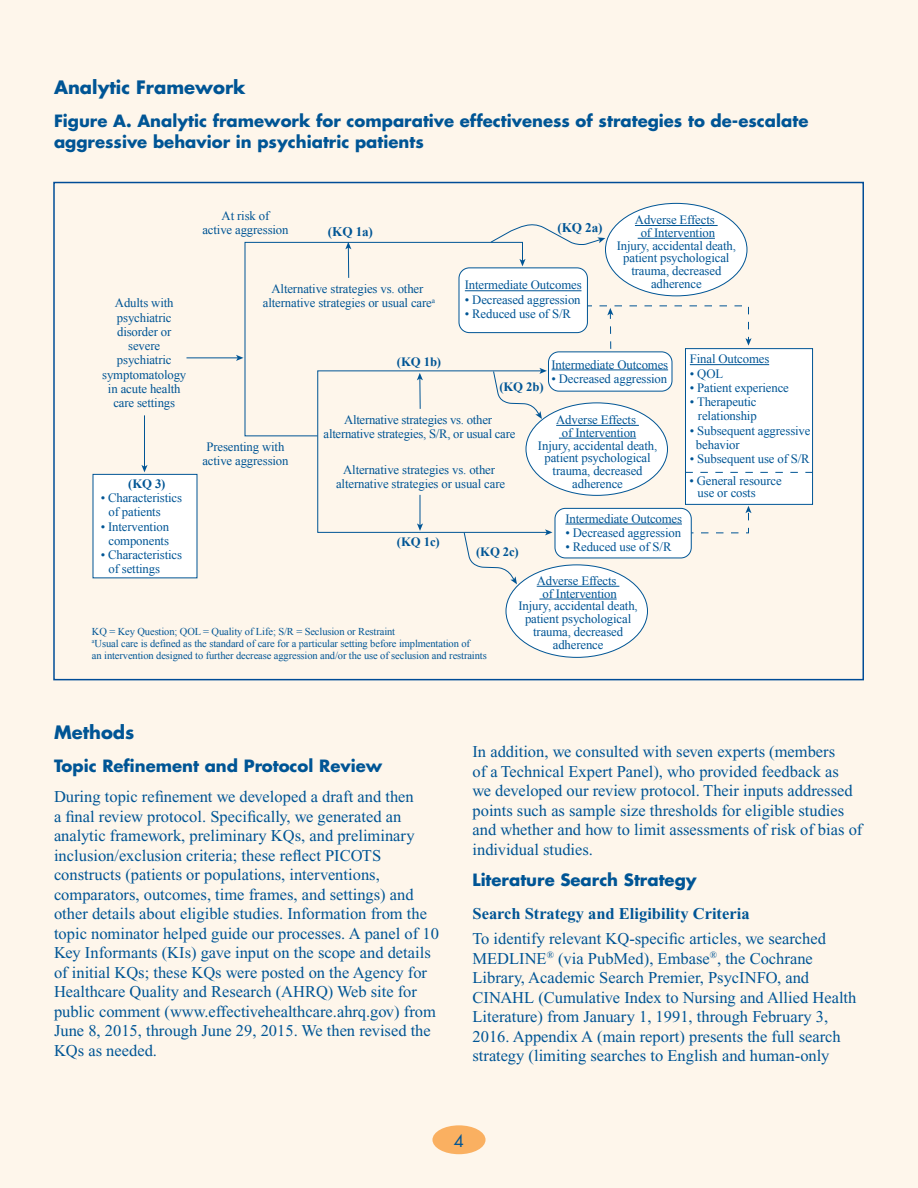
<style>
.page{position:relative;width:918px;height:1188px;background:#fff}
.page>*{position:absolute;margin:0;border:0;box-sizing:border-box;transform-origin:0 0}
.Head_Level_1{font:700 18px "Futura";color:#005595}
.Text{font:16.5px/19.5px "Times New Roman";color:#005595}
.Head_Level_2{font:700 16.5px/21px "Futura";color:#005595}
.Head_Level_3{font:700 16.5px "Times New Roman";color:#005595}
.t1{font:16.5px "Futura";color:#005595}
.t2{font:700 13.2px "Times New Roman";letter-spacing:-.01em;color:#005595}
.t3{font:12.75px/14.2px "Times New Roman";letter-spacing:-.01em;color:#005595;text-align:center}
.t4{font:700 12.75px "Times New Roman";letter-spacing:-.01em;color:#005595}
.t5{font:10.5px/12px "Times New Roman";letter-spacing:-.01em;color:#005595}
</style>
<div class="page">
<div style="left:0;top:0;width:917px;height:1188px;background:#fef6eb"></div>
<div style="left:432px;top:1125px;width:54px;height:29px;background:#fab061;border-radius:50%"></div>
<div style="left:93px;top:474px;width:104px;height:104px;background:#fff"></div>
<div style="left:685px;top:349px;width:128px;height:155px;background:#fff"></div>
<div style="left:685px;top:348px;width:128px;height:157px;border:1px solid #005595"></div>
<div style="left:548px;top:352px;width:124px;height:39px;background:#fff;border-radius:10px"></div>
<div style="left:548px;top:352px;width:124px;height:40px;border:1px solid #005595;border-radius:10px"></div>
<div style="left:526px;top:403px;width:141px;height:92px;background:#fff;border-radius:50%"></div>
<div style="left:506px;top:565px;width:141px;height:92px;background:#fff;border-radius:50%"></div>
<div style="left:605px;top:203px;width:142px;height:93px;background:#fff;border-radius:50%"></div>
<hr style="left:144px;top:415px;width:1px;height:52px;background:#005595">
<svg style="left:141px;top:465px;width:7px;height:7px"></svg>
<hr style="left:186px;top:358px;width:52px;height:1px;background:#005595">
<svg style="left:236px;top:355px;width:7px;height:6px"></svg>
<svg style="left:244px;top:242px;width:279px;height:195px"></svg>
<svg style="left:519px;top:259px;width:7px;height:7px"></svg>
<svg style="left:685px;top:506px;width:67px;height:28px"></svg>
<svg style="left:584px;top:305px;width:168px;height:44px"></svg>
<svg style="left:317px;top:368px;width:235px;height:216px"></svg>
<div style="left:459px;top:268px;width:128px;height:65px;background:#fff;border-radius:10px"></div>
<div style="left:459px;top:268px;width:129px;height:65px;border:1px solid #005595;border-radius:10px"></div>
<svg style="left:490px;top:224px;width:115px;height:21px"></svg>
<hr style="left:465px;top:290px;width:117px;height:1px;background:#005595">
<hr style="left:551px;top:370px;width:117px;height:1px;background:#005595">
<div style="left:555px;top:508px;width:136px;height:50px;background:#fff;border-radius:10px"></div>
<div style="left:555px;top:508px;width:137px;height:50px;border:1px solid #005595;border-radius:10px"></div>
<hr style="left:565px;top:524px;width:117px;height:1px;background:#005595">
<hr style="left:635px;top:225px;width:83px;height:1px;background:#005595">
<hr style="left:638px;top:238px;width:77px;height:1px;background:#005595">
<hr style="left:556px;top:425px;width:83px;height:1px;background:#005595">
<hr style="left:559px;top:438px;width:77px;height:1px;background:#005595">
<hr style="left:537px;top:586px;width:82px;height:1px;background:#005595">
<hr style="left:539px;top:599px;width:78px;height:1px;background:#005595">
<hr style="left:690px;top:364px;width:79px;height:1px;background:#005595">
<svg style="left:685px;top:472px;width:128px;height:1px"></svg>
<p class="Head_Level_1" style="left:54px;top:76px;width:193px">Analytic Framework</p>
<p class="Head_Level_2" style="left:54px;top:111px;width:756px">Figure A. Analytic framework for comparative effectiveness of strategies to de-escalate aggressive behavior in psychiatric patients</p>
<p class="t3" style="left:202px;top:208px;width:88px">At risk of<br>active aggression</p>
<p class="t3" style="left:617px;top:213px;width:121px;line-height:12.8px">Adverse Effects<br>of Intervention<br>Injury, accidental death, patient psychological trauma, decreased adherence</p>
<p class="t2" style="left:557px;top:219px;width:47px">(KQ 2a)</p>
<p class="t2" style="left:328px;top:222px;width:47px">(KQ 1a)</p>
<p class="t3" style="left:465px;top:278px;width:118px">Intermediate Outcomes</p>
<p class="t3" style="left:465px;top:292px;width:117px">• Decreased aggression</p>
<p class="t3" style="left:465px;top:306px;width:108px">• Reduced use of S/R</p>
<p class="t3" style="left:263px;top:282px;width:174px">Alternative strategies vs. other alternative strategies or usual care<sup>a</sup></p>
<p class="t3" style="left:102px;top:296px;width:86px">Adults with psychiatric disorder or severe psychiatric symptomatology in acute health care settings</p>
<p class="t3" style="left:690px;top:352px;width:81px">Final Outcomes</p>
<p class="t3" style="left:690px;top:366px;width:35px">• QOL</p>
<p class="t3" style="left:690px;top:380px;width:101px">• Patient experience</p>
<p class="t3" style="left:690px;top:394px;width:68px;text-align:right">• Therapeutic relationship</p>
<p class="t3" style="left:696px;top:423px;width:116px;text-align:left;text-indent:-6px">• Subsequent aggressive behavior</p>
<p class="t3" style="left:690px;top:451px;width:121px">• Subsequent use of S/R</p>
<p class="t3" style="left:698px;top:475px;width:86px;line-height:12px;text-align:left;text-indent:-8px">• General resource use or costs</p>
<p class="t4" style="left:397px;top:353px;width:46px">(KQ 1b)</p>
<p class="t3" style="left:551px;top:357px;width:118px">Intermediate Outcomes</p>
<p class="t3" style="left:551px;top:371px;width:117px">• Decreased aggression</p>
<p class="t4" style="left:499px;top:378px;width:46px">(KQ 2b)</p>
<p class="t3" style="left:538px;top:413px;width:121px;line-height:12.8px">Adverse Effects<br>of Intervention<br>Injury, accidental death, patient psychological trauma, decreased adherence</p>
<p class="t3" style="left:324px;top:412px;width:193px">Alternative strategies vs. other alternative strategies, S/R, or usual care</p>
<p class="t3" style="left:202px;top:439px;width:88px">Presenting with active aggression</p>
<p class="t3" style="left:336px;top:462px;width:171px">Alternative strategies vs. other alternative strategies or usual care</p>
<p class="t4" style="left:128px;top:475px;width:39px">(KQ 3)</p>
<p class="t3" style="left:109px;top:490px;width:75px;text-align:left;text-indent:-8px">• Characteristics of patients</p>
<p class="t3" style="left:101px;top:519px;width:70px;text-align:right">• Intervention components</p>
<p class="t3" style="left:109px;top:547px;width:75px;text-align:left;text-indent:-8px">• Characteristics of settings</p>
<p class="t3" style="left:565px;top:511px;width:118px">Intermediate Outcomes</p>
<p class="t3" style="left:565px;top:525px;width:117px">• Decreased aggression</p>
<p class="t3" style="left:565px;top:540px;width:108px">• Reduced use of S/R</p>
<p class="t4" style="left:397px;top:533px;width:44px">(KQ 1c)</p>
<p class="t4" style="left:476px;top:543px;width:44px">(KQ 2c)</p>
<p class="t3" style="left:518px;top:574px;width:121px;line-height:12.8px">Adverse Effects<br>of Intervention<br>Injury, accidental death, patient psychological trauma, decreased adherence</p>
<p class="t5" style="left:92px;top:625px;width:396px">KQ = Key Question; QOL = Quality of Life; S/R = Seclusion or Restraint<br><sup>a</sup>Usual care is defined as the standard of care for a particular setting before implmentation of<br>an intervention designed to further decrease aggression and/or the use of seclusion and restraints</p>
<p class="Head_Level_1" style="left:54px;top:720px;width:82px">Methods</p>
<p class="Head_Level_2" style="left:54px;top:755px;width:330px">Topic Refinement and Protocol Review</p>
<p class="Text" style="left:54px;top:787px;width:386px">During topic refinement we developed a draft and then<br>a final review protocol. Specifically, we generated an analytic framework, preliminary KQs, and preliminary inclusion/exclusion criteria; these reflect PICOTS constructs (patients or populations, interventions, comparators, outcomes, time frames, and settings) and other details about eligible studies. Information from the topic nominator helped guide our processes. A panel of 10<br>Key Informants (KIs) gave input on the scope and details of initial KQs; these KQs were posted on the Agency for Healthcare Quality and Research (AHRQ) Web site for public comment (www.effectivehealthcare.ahrq.gov) from June 8, 2015, through June 29, 2015. We then revised the KQs as needed.</p>
<p class="Text" style="left:472px;top:742px;width:391px">In addition, we consulted with seven experts (members<br>of a Technical Expert Panel), who provided feedback as<br>we developed our review protocol. Their inputs addressed points such as sample size thresholds for eligible studies and whether and how to limit assessments of risk of bias of individual studies.</p>
<p class="Head_Level_2" style="left:472px;top:870px;width:226px">Literature Search Strategy</p>
<p class="Head_Level_3" style="left:472px;top:905px;width:279px">Search Strategy and Eligibility Criteria</p>
<p class="Text" style="left:472px;top:929px;width:385px">To identify relevant KQ-specific articles, we searched MEDLINE<sup>®</sup> (via PubMed), Embase<sup>®</sup>, the Cochrane Library, Academic Search Premier, PsycINFO, and CINAHL (Cumulative Index to Nursing and Allied Health Literature) from January 1, 1991, through February 3, 2016. Appendix A (main report) presents the full search strategy (limiting searches to English and human-only</p>
<p class="t1" style="left:454px;top:1130px;width:12px">4</p>
</div>
